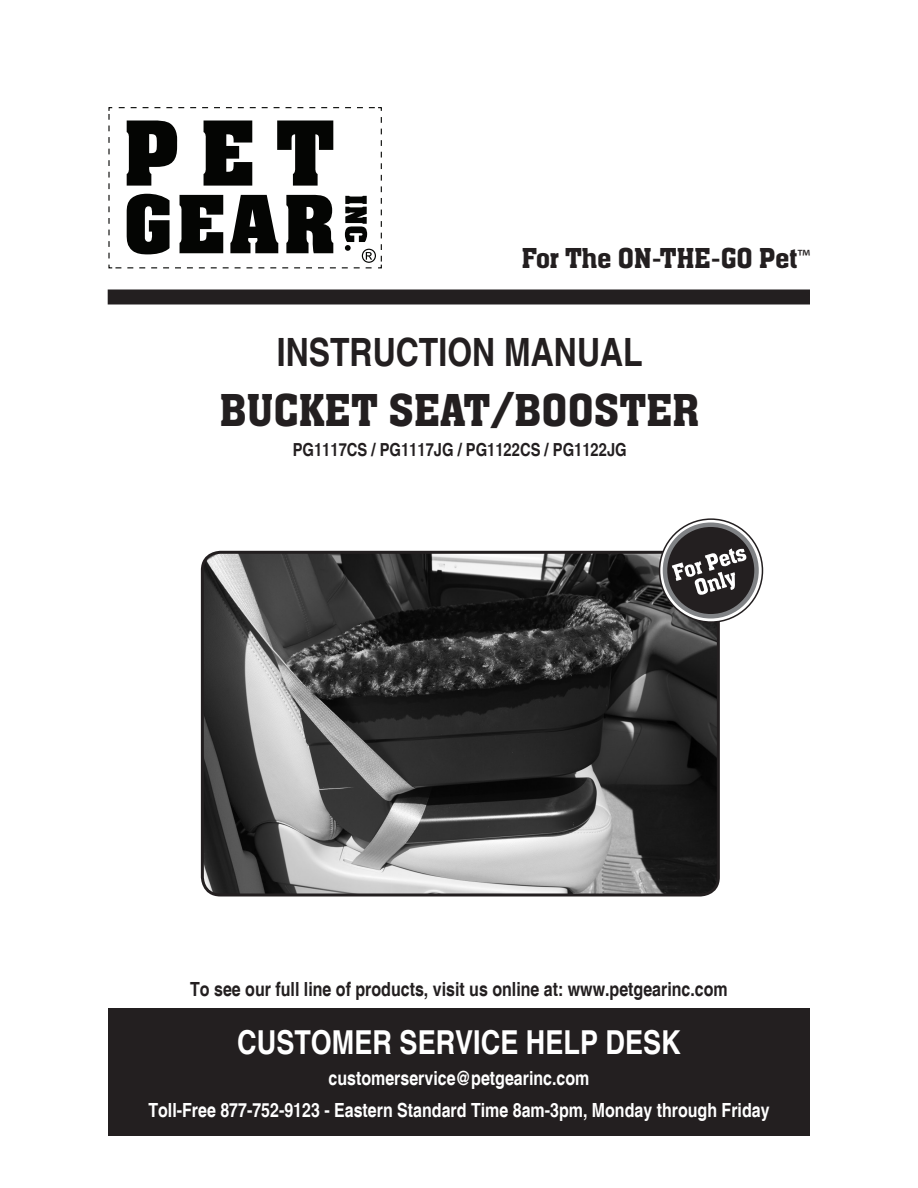
<style>
.page{position:relative;width:918px;height:1188px;background:#fff}
.page>*{position:absolute;margin:0;border:0;box-sizing:border-box;transform-origin:0 0}
.t1{font:500 48px "Aachen Std";color:#231f20}
.t2{font:700 condensed 39px "Helvetica";color:#231f20}
.t3{font:700 condensed 33px "Helvetica";color:#fff}
.t4{font:500 30px "Aachen Std";color:#231f20}
.t5{font:700 condensed 19.5px "Helvetica";color:#fff}
.t6{font:700 condensed 19.5px "Helvetica";color:#231f20}
.t7{font:700 condensed 18px "Helvetica";color:#231f20}
.s1{font-family:"Myriad Pro";font-weight:400;font-size:21px}
</style>
<div class="page">
<div style="left:108px;top:1008px;width:702px;height:128px;background:#231f20"></div>
<div style="left:108px;top:290px;width:702px;height:14px;background:#231f20"></div>
<img style="left:202px;top:552px;width:516px;height:343px">
<div style="left:201px;top:551px;width:519px;height:345px;border:3px solid #231f20;border-radius:18px"></div>
<svg style="left:660px;top:519px;width:102px;height:103px"></svg>
<div style="left:659px;top:518px;width:104px;height:105px;border:2px solid #231f20;border-radius:50%"></div>
<svg style="left:665px;top:525px;width:92px;height:91px;fill:#231f20"></svg>
<div style="left:663px;top:522px;width:96px;height:97px;border:4px solid #808285;border-radius:50%"></div>
<svg style="left:672px;top:548px;width:75px;height:47px"></svg>
<svg style="left:108px;top:107px;width:274px;height:162px"></svg>
<p class="t4" style="left:522px;top:242px;width:290px">For The ON-THE-GO Pet<span class="s1">™</span></p>
<p class="t2" style="left:277px;top:329px;width:367px">INSTRUCTION MANUAL</p>
<p class="t1" style="left:220px;top:384px;width:482px">BUCKET SEAT/BOOSTER</p>
<p class="t7" style="left:293px;top:439px;width:335px">PG1117CS / PG1117JG / PG1122CS / PG1122JG</p>
<p class="t6" style="left:190px;top:977px;width:539px">To see our full line of products, visit us online at: www.petgearinc.com</p>
<p class="t3" style="left:237px;top:1022px;width:445px">CUSTOMER SERVICE HELP DESK</p>
<p class="t5" style="left:329px;top:1067px;width:262px">customerservice@petgearinc.com</p>
<p class="t5" style="left:148px;top:1098px;width:623px">Toll-Free 877-752-9123 - Eastern Standard Time 8am-3pm, Monday through Friday</p>
</div>
